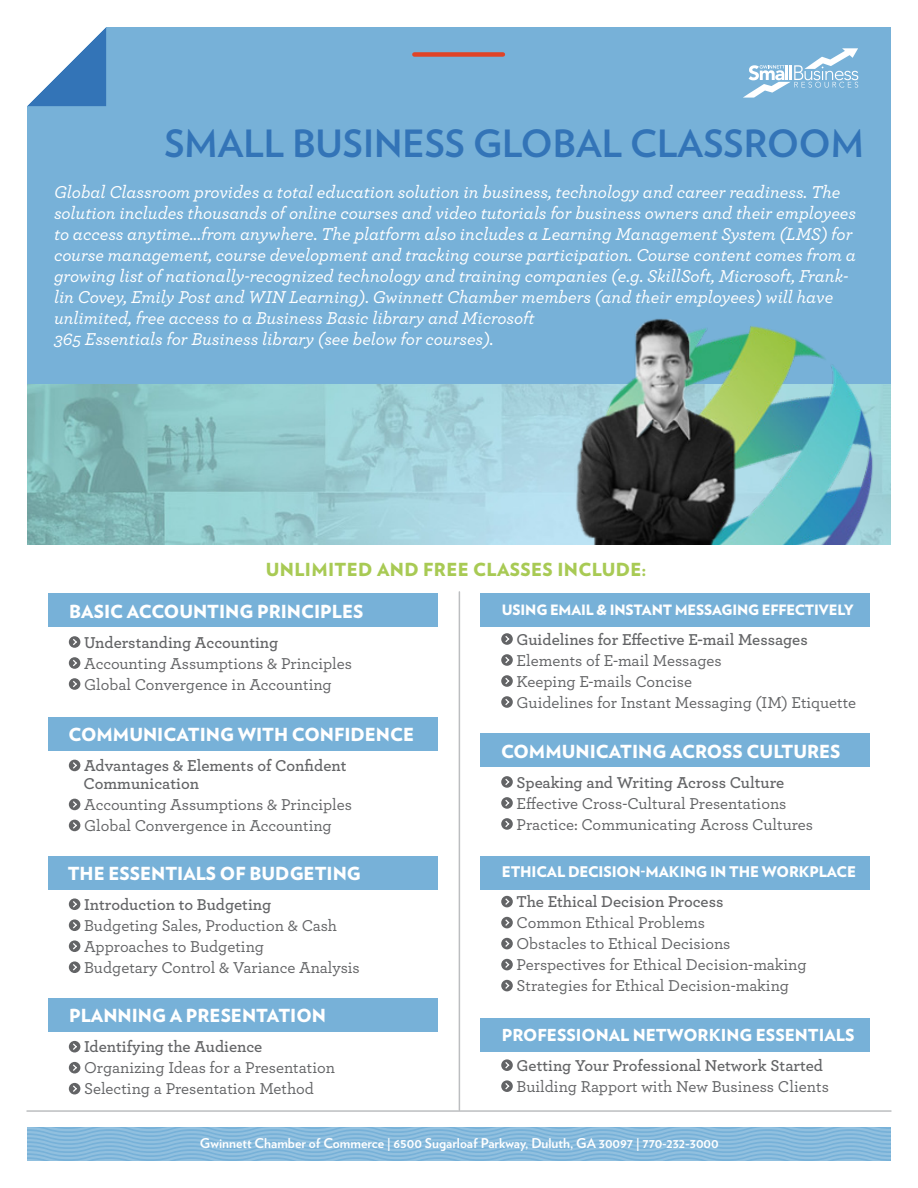
<style>
.page{position:relative;width:918px;height:1188px;background:#fff}
.page>*{position:absolute;margin:0;border:0;box-sizing:border-box;transform-origin:0 0}
.t1{font:700 37.5px "Verlag";color:#3374b7}
.t2{font:italic 500 18px/21px "Archer";color:#fff}
.t3{font:900 18px "Verlag";color:#fff}
.t4{font:900 18px "Verlag";letter-spacing:.02em;color:#a8ca54}
.t5{font:500 16.5px "Archer";color:#636466}
.t6{font:600 16.5px/18px "Archer";color:#636466}
.t7{font:900 16.5px "Verlag";color:#fff}
.t8{font:900 14.7px "Verlag";letter-spacing:-.01em;color:#fff}
.t9{font:900 14.25px "Verlag";letter-spacing:-.01em;color:#fff}
.t10{font:700 13.5px "Verlag";color:#fff}
</style>
<div class="page">
<div style="left:48px;top:593px;width:390px;height:33px;background:#77b1d8"></div>
<div style="left:480px;top:593px;width:390px;height:33px;background:#77b1d8"></div>
<div style="left:48px;top:717px;width:390px;height:33px;background:#77b1d8"></div>
<div style="left:480px;top:734px;width:390px;height:33px;background:#77b1d8"></div>
<div style="left:480px;top:856px;width:390px;height:33px;background:#77b1d8"></div>
<div style="left:480px;top:1018px;width:390px;height:33px;background:#77b1d8"></div>
<div style="left:48px;top:856px;width:390px;height:33px;background:#77b1d8"></div>
<div style="left:48px;top:999px;width:390px;height:33px;background:#77b1d8"></div>
<div style="left:27px;top:27px;width:864px;height:357px;background:#77b1d8"></div>
<svg style="left:27px;top:1127px;width:864px;height:33px;background:#85b9db"></svg>
<div style="left:69px;top:636px;width:11px;height:12px;background:#636466;border-radius:50%"></div>
<svg style="left:73px;top:639px;width:4px;height:6px"></svg>
<div style="left:69px;top:657px;width:11px;height:12px;background:#636466;border-radius:50%"></div>
<svg style="left:73px;top:660px;width:4px;height:6px"></svg>
<div style="left:69px;top:678px;width:11px;height:12px;background:#636466;border-radius:50%"></div>
<svg style="left:73px;top:681px;width:4px;height:6px"></svg>
<div style="left:501px;top:633px;width:12px;height:12px;background:#636466;border-radius:50%"></div>
<svg style="left:505px;top:636px;width:4px;height:6px"></svg>
<div style="left:501px;top:654px;width:12px;height:12px;background:#636466;border-radius:50%"></div>
<svg style="left:505px;top:657px;width:4px;height:6px"></svg>
<div style="left:501px;top:675px;width:12px;height:12px;background:#636466;border-radius:50%"></div>
<svg style="left:505px;top:678px;width:4px;height:6px"></svg>
<div style="left:501px;top:696px;width:12px;height:12px;background:#636466;border-radius:50%"></div>
<svg style="left:505px;top:699px;width:4px;height:6px"></svg>
<div style="left:69px;top:760px;width:11px;height:11px;background:#636466;border-radius:50%"></div>
<svg style="left:73px;top:762px;width:4px;height:7px"></svg>
<div style="left:69px;top:799px;width:11px;height:11px;background:#636466;border-radius:50%"></div>
<svg style="left:73px;top:801px;width:4px;height:7px"></svg>
<div style="left:69px;top:820px;width:11px;height:11px;background:#636466;border-radius:50%"></div>
<svg style="left:73px;top:822px;width:4px;height:7px"></svg>
<div style="left:501px;top:776px;width:12px;height:12px;background:#636466;border-radius:50%"></div>
<svg style="left:505px;top:779px;width:4px;height:6px"></svg>
<div style="left:501px;top:797px;width:12px;height:12px;background:#636466;border-radius:50%"></div>
<svg style="left:505px;top:800px;width:4px;height:6px"></svg>
<div style="left:501px;top:818px;width:12px;height:12px;background:#636466;border-radius:50%"></div>
<svg style="left:505px;top:821px;width:4px;height:6px"></svg>
<div style="left:501px;top:896px;width:12px;height:11px;background:#636466;border-radius:50%"></div>
<svg style="left:505px;top:898px;width:4px;height:7px"></svg>
<div style="left:501px;top:917px;width:12px;height:11px;background:#636466;border-radius:50%"></div>
<svg style="left:505px;top:919px;width:4px;height:7px"></svg>
<div style="left:501px;top:938px;width:12px;height:11px;background:#636466;border-radius:50%"></div>
<svg style="left:505px;top:940px;width:4px;height:7px"></svg>
<div style="left:501px;top:959px;width:12px;height:11px;background:#636466;border-radius:50%"></div>
<svg style="left:505px;top:961px;width:4px;height:7px"></svg>
<div style="left:501px;top:980px;width:12px;height:11px;background:#636466;border-radius:50%"></div>
<svg style="left:505px;top:982px;width:4px;height:7px"></svg>
<div style="left:501px;top:1059px;width:12px;height:12px;background:#636466;border-radius:50%"></div>
<svg style="left:505px;top:1062px;width:4px;height:6px"></svg>
<div style="left:501px;top:1080px;width:12px;height:12px;background:#636466;border-radius:50%"></div>
<svg style="left:505px;top:1083px;width:4px;height:6px"></svg>
<div style="left:69px;top:898px;width:11px;height:12px;background:#636466;border-radius:50%"></div>
<svg style="left:73px;top:901px;width:4px;height:7px"></svg>
<div style="left:69px;top:919px;width:11px;height:12px;background:#636466;border-radius:50%"></div>
<svg style="left:73px;top:922px;width:4px;height:7px"></svg>
<div style="left:69px;top:940px;width:11px;height:12px;background:#636466;border-radius:50%"></div>
<svg style="left:73px;top:943px;width:4px;height:7px"></svg>
<div style="left:69px;top:961px;width:11px;height:12px;background:#636466;border-radius:50%"></div>
<svg style="left:73px;top:964px;width:4px;height:7px"></svg>
<div style="left:69px;top:1041px;width:11px;height:11px;background:#636466;border-radius:50%"></div>
<svg style="left:73px;top:1043px;width:4px;height:7px"></svg>
<div style="left:69px;top:1062px;width:11px;height:11px;background:#636466;border-radius:50%"></div>
<svg style="left:73px;top:1064px;width:4px;height:7px"></svg>
<div style="left:69px;top:1083px;width:11px;height:11px;background:#636466;border-radius:50%"></div>
<svg style="left:73px;top:1085px;width:4px;height:7px"></svg>
<hr style="left:459px;top:592px;width:1px;height:518px;background:#bcbec0">
<hr style="left:27px;top:1110px;width:864px;height:2px;background:#bcbec0">
<div style="left:414px;top:52px;width:89px;height:5px;background:#e04327"></div>
<svg style="left:743px;top:48px;width:115px;height:50px"></svg>
<svg style="left:27px;top:27px;width:80px;height:80px;background:#98b9db"></svg>
<img style="left:27px;top:384px;width:863px;height:161px">
<img style="left:559px;top:318px;width:320px;height:227px">
<p class="t1" style="left:164px;top:114px;width:701px">SMALL BUSINESS GLOBAL CLASSROOM</p>
<p class="t2" style="left:54px;top:180px;width:804px">Global Classroom provides a total education solution in business, technology and career readiness. The solution includes thousands of online courses and video tutorials for business owners and their employees to access anytime...from anywhere. The platform also includes a Learning Management System (LMS) for course management, course development and tracking course participation. Course content comes from a growing list of nationally-recognized technology and training companies (e.g. SkillSoft, Microsoft, Frank&shy;lin Covey, Emily Post and WIN Learning). Gwinnett Chamber members (and their employees) will have unlimited, free access to a Business Basic library and Microsoft<br>365 Essentials for Business library (see below for courses).</p>
<p class="t4" style="left:266px;top:555px;width:382px">UNLIMITED AND FREE CLASSES INCLUDE:</p>
<p class="t3" style="left:69px;top:596px;width:296px">BASIC ACCOUNTING PRINCIPLES</p>
<p class="t6" style="left:84px;top:632px;width:196px">Understanding Accounting</p>
<p class="t5" style="left:84px;top:651px;width:269px">Accounting Assumptions &amp; Principles</p>
<p class="t5" style="left:84px;top:672px;width:249px">Global Convergence in Accounting</p>
<p class="t3" style="left:69px;top:720px;width:347px">COMMUNICATING WITH CONFIDENCE</p>
<p class="t6" style="left:84px;top:756px;width:264px">Advantages &amp; Elements of Confident<br>Communication</p>
<p class="t5" style="left:84px;top:793px;width:269px">Accounting Assumptions &amp; Principles</p>
<p class="t5" style="left:84px;top:814px;width:249px">Global Convergence in Accounting</p>
<p class="t3" style="left:68px;top:859px;width:295px">THE ESSENTIALS OF BUDGETING</p>
<p class="t6" style="left:84px;top:895px;width:189px">Introduction to Budgeting</p>
<p class="t5" style="left:84px;top:914px;width:254px">Budgeting Sales, Production &amp; Cash</p>
<p class="t5" style="left:84px;top:935px;width:181px">Approaches to Budgeting</p>
<p class="t5" style="left:84px;top:956px;width:277px">Budgetary Control &amp; Variance Analysis</p>
<p class="t3" style="left:69px;top:1001px;width:258px">PLANNING A PRESENTATION</p>
<p class="t6" style="left:84px;top:1037px;width:180px">Identifying the Audience</p>
<p class="t5" style="left:84px;top:1056px;width:253px">Organizing Ideas for a Presentation</p>
<p class="t5" style="left:84px;top:1077px;width:231px">Selecting a Presentation Method</p>
<p class="t9" style="left:502px;top:598px;width:354px">USING EMAIL &amp; INSTANT MESSAGING EFFECTIVELY</p>
<p class="t6" style="left:517px;top:629px;width:293px">Guidelines for Effective E-mail Messages</p>
<p class="t5" style="left:517px;top:648px;width:207px">Elements of E-mail Messages</p>
<p class="t5" style="left:517px;top:669px;width:177px">Keeping E-mails Concise</p>
<p class="t5" style="left:517px;top:690px;width:341px">Guidelines for Instant Messaging (IM) Etiquette</p>
<p class="t3" style="left:501px;top:736px;width:341px">COMMUNICATING ACROSS CULTURES</p>
<p class="t6" style="left:517px;top:772px;width:269px">Speaking and Writing Across Culture</p>
<p class="t5" style="left:517px;top:791px;width:271px">Effective Cross-Cultural Presentations</p>
<p class="t5" style="left:517px;top:812px;width:298px">Practice: Communicating Across Cultures</p>
<p class="t8" style="left:502px;top:860px;width:356px">ETHICAL DECISION-MAKING IN THE WORKPLACE</p>
<p class="t6" style="left:517px;top:892px;width:208px">The Ethical Decision Process</p>
<p class="t5" style="left:517px;top:911px;width:190px">Common Ethical Problems</p>
<p class="t5" style="left:517px;top:932px;width:215px">Obstacles to Ethical Decisions</p>
<p class="t5" style="left:517px;top:953px;width:292px">Perspectives for Ethical Decision-making</p>
<p class="t5" style="left:517px;top:974px;width:274px">Strategies for Ethical Decision-making</p>
<p class="t7" style="left:502px;top:1021px;width:354px">PROFESSIONAL NETWORKING ESSENTIALS</p>
<p class="t6" style="left:517px;top:1056px;width:308px">Getting Your Professional Network Started</p>
<p class="t5" style="left:517px;top:1075px;width:314px">Building Rapport with New Business Clients</p>
<p class="t10" style="left:200px;top:1133px;width:520px">Gwinnett Chamber of Commerce | 6500 Sugarloaf Parkway, Duluth, GA 30097 | 770-232-3000</p>
</div>
